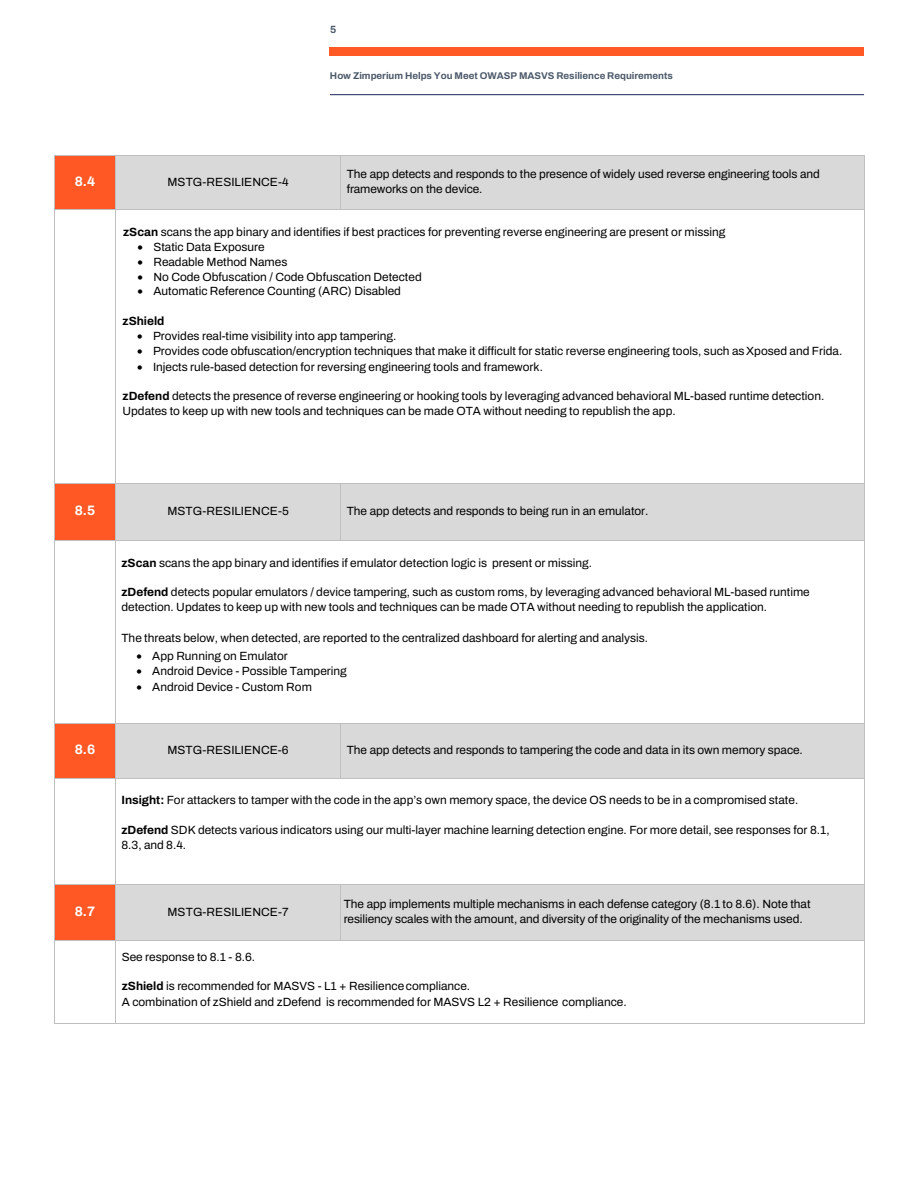
<style>
.page{position:relative;width:918px;height:1188px;background:#fff}
.page>*{position:absolute;margin:0;border:0;box-sizing:border-box;transform-origin:0 0}
.t1{font:700 13.65px "Archivo";color:#fff}
.t2{font:11.85px/15.5px "Archivo";color:#000}
.t3{font:700 11.85px "Archivo";color:#000}
.t4{font:700 10.5px "Archivo";color:#4c596a}
.t5{font:700 9.75px "Archivo";color:#4c596a}
.s1{font-weight:700}
</style>
<div class="page">
<hr style="left:330px;top:94px;width:534px;height:1px;background:#1c275b">
<div style="left:330px;top:48px;width:534px;height:7px;background:#ff5925"></div>
<div style="left:55px;top:156px;width:60px;height:53px;background:#ff5825"></div>
<div style="left:116px;top:156px;width:225px;height:53px;background:#d9d9d9"></div>
<div style="left:341px;top:156px;width:523px;height:53px;background:#d9d9d9"></div>
<hr style="left:55px;top:155px;width:60px;height:1px;background:#bfbfbf">
<hr style="left:116px;top:155px;width:225px;height:1px;background:#bfbfbf">
<hr style="left:341px;top:155px;width:523px;height:1px;background:#bfbfbf">
<hr style="left:54px;top:156px;width:1px;height:53px;background:#bfbfbf">
<hr style="left:115px;top:156px;width:1px;height:53px;background:#bfbfbf">
<hr style="left:341px;top:156px;width:1px;height:53px;background:#bfbfbf">
<hr style="left:864px;top:156px;width:1px;height:53px;background:#bfbfbf">
<hr style="left:55px;top:209px;width:60px;height:1px;background:#bfbfbf">
<hr style="left:116px;top:209px;width:225px;height:1px;background:#bfbfbf">
<hr style="left:341px;top:209px;width:523px;height:1px;background:#bfbfbf">
<hr style="left:54px;top:210px;width:1px;height:273px;background:#bfbfbf">
<hr style="left:115px;top:210px;width:1px;height:273px;background:#bfbfbf">
<hr style="left:864px;top:210px;width:1px;height:273px;background:#bfbfbf">
<div style="left:55px;top:484px;width:60px;height:56px;background:#ff5825"></div>
<div style="left:116px;top:484px;width:225px;height:56px;background:#d9d9d9"></div>
<div style="left:341px;top:484px;width:523px;height:56px;background:#d9d9d9"></div>
<hr style="left:55px;top:483px;width:60px;height:1px;background:#bfbfbf">
<hr style="left:116px;top:483px;width:225px;height:1px;background:#bfbfbf">
<hr style="left:341px;top:483px;width:523px;height:1px;background:#bfbfbf">
<hr style="left:54px;top:484px;width:1px;height:56px;background:#bfbfbf">
<hr style="left:115px;top:484px;width:1px;height:56px;background:#bfbfbf">
<hr style="left:341px;top:484px;width:1px;height:56px;background:#bfbfbf">
<hr style="left:864px;top:484px;width:1px;height:56px;background:#bfbfbf">
<hr style="left:55px;top:540px;width:60px;height:1px;background:#bfbfbf">
<hr style="left:116px;top:540px;width:225px;height:1px;background:#bfbfbf">
<hr style="left:341px;top:540px;width:523px;height:1px;background:#bfbfbf">
<hr style="left:54px;top:541px;width:1px;height:182px;background:#bfbfbf">
<hr style="left:115px;top:541px;width:1px;height:182px;background:#bfbfbf">
<hr style="left:864px;top:541px;width:1px;height:182px;background:#bfbfbf">
<div style="left:55px;top:724px;width:60px;height:54px;background:#ff5825"></div>
<div style="left:116px;top:724px;width:225px;height:54px;background:#d9d9d9"></div>
<div style="left:341px;top:724px;width:523px;height:54px;background:#d9d9d9"></div>
<hr style="left:55px;top:723px;width:60px;height:1px;background:#bfbfbf">
<hr style="left:116px;top:723px;width:225px;height:1px;background:#bfbfbf">
<hr style="left:341px;top:723px;width:523px;height:1px;background:#bfbfbf">
<hr style="left:54px;top:724px;width:1px;height:54px;background:#bfbfbf">
<hr style="left:115px;top:724px;width:1px;height:54px;background:#bfbfbf">
<hr style="left:341px;top:724px;width:1px;height:54px;background:#bfbfbf">
<hr style="left:864px;top:724px;width:1px;height:54px;background:#bfbfbf">
<hr style="left:55px;top:778px;width:60px;height:1px;background:#bfbfbf">
<hr style="left:116px;top:778px;width:225px;height:1px;background:#bfbfbf">
<hr style="left:341px;top:778px;width:523px;height:1px;background:#bfbfbf">
<hr style="left:54px;top:779px;width:1px;height:105px;background:#bfbfbf">
<hr style="left:115px;top:779px;width:1px;height:105px;background:#bfbfbf">
<hr style="left:864px;top:779px;width:1px;height:105px;background:#bfbfbf">
<div style="left:55px;top:885px;width:60px;height:55px;background:#ff5825"></div>
<div style="left:116px;top:885px;width:225px;height:55px;background:#d9d9d9"></div>
<div style="left:341px;top:885px;width:523px;height:55px;background:#d9d9d9"></div>
<hr style="left:55px;top:884px;width:60px;height:1px;background:#bfbfbf">
<hr style="left:116px;top:884px;width:225px;height:1px;background:#bfbfbf">
<hr style="left:341px;top:884px;width:523px;height:1px;background:#bfbfbf">
<hr style="left:54px;top:885px;width:1px;height:55px;background:#bfbfbf">
<hr style="left:115px;top:885px;width:1px;height:55px;background:#bfbfbf">
<hr style="left:341px;top:885px;width:1px;height:55px;background:#bfbfbf">
<hr style="left:864px;top:885px;width:1px;height:55px;background:#bfbfbf">
<hr style="left:55px;top:940px;width:60px;height:1px;background:#bfbfbf">
<hr style="left:116px;top:940px;width:225px;height:1px;background:#bfbfbf">
<hr style="left:341px;top:940px;width:523px;height:1px;background:#bfbfbf">
<hr style="left:54px;top:941px;width:1px;height:82px;background:#bfbfbf">
<hr style="left:115px;top:941px;width:1px;height:82px;background:#bfbfbf">
<hr style="left:864px;top:941px;width:1px;height:82px;background:#bfbfbf">
<hr style="left:55px;top:1023px;width:60px;height:1px;background:#bfbfbf">
<hr style="left:116px;top:1023px;width:225px;height:1px;background:#bfbfbf">
<hr style="left:341px;top:1023px;width:523px;height:1px;background:#bfbfbf">
<p class="t4" style="left:330px;top:22px;width:8px">5</p>
<p class="t5" style="left:330px;top:68px;width:344px">How Zimperium Helps You Meet OWASP MASVS Resilience Requirements</p>
<p class="t1" style="left:75px;top:174px;width:22px">8.4</p>
<p class="t2" style="left:167px;top:174px;width:123px">MSTG-RESILIENCE-4</p>
<p class="t2" style="left:347px;top:167px;width:475px">The app detects and responds to the presence of widely used reverse engineering tools and frameworks on the device.</p>
<p class="t2" style="left:123px;top:224px;width:604px"><span class="s1">zScan</span> scans the app binary and identifies if best practices for preventing reverse engineering are present or missing</p>
<p class="t2" style="left:138px;top:239px;width:129px">• Static Data Exposure</p>
<p class="t2" style="left:138px;top:254px;width:151px">• Readable Method Names</p>
<p class="t2" style="left:138px;top:269px;width:286px">• No Code Obfuscation / Code Obfuscation Detected</p>
<p class="t2" style="left:138px;top:284px;width:265px">• Automatic Reference Counting (ARC) Disabled</p>
<p class="t3" style="left:123px;top:312px;width:43px">zShield</p>
<p class="t2" style="left:137px;top:328px;width:261px">• Provides real-time visibility into app tampering.</p>
<p class="t2" style="left:137px;top:344px;width:707px">• Provides code obfuscation/encryption techniques that make it difficult for static reverse engineering tools, such asXposed and Frida.</p>
<p class="t2" style="left:137px;top:359px;width:407px">• Injects rule-based detection for reversing engineering tools and framework.</p>
<p class="t2" style="left:123px;top:388px;width:703px;line-height:15px"><span class="s1">zDefend</span> detects the presence of reverse engineering or hooking tools by leveraging advanced behavioral ML-based runtime detection.<br>Updates to keep up with new tools and techniques can be made OTA without needing to republish the app.</p>
<p class="t1" style="left:75px;top:503px;width:22px">8.5</p>
<p class="t2" style="left:167px;top:503px;width:123px">MSTG-RESILIENCE-5</p>
<p class="t2" style="left:347px;top:503px;width:303px">The app detects and responds to being run in an emulator.</p>
<p class="t2" style="left:121px;top:555px;width:472px"><span class="s1">zScan</span> scans the app binary and identifies if emulator detection logic is present or missing.</p>
<p class="t2" style="left:121px;top:584px;width:690px"><span class="s1">zDefend</span> detects popular emulators / device tampering, such as custom roms, by leveraging advanced behavioral ML-based runtime detection. Updates to keep up with new tools and techniques can be made OTA without needing to republish the application.</p>
<p class="t2" style="left:121px;top:630px;width:528px">The threats below, when detected, are reported to the centralized dashboard for alerting and analysis.</p>
<p class="t2" style="left:136px;top:648px;width:153px">• App Running on Emulator</p>
<p class="t2" style="left:136px;top:663px;width:212px">• Android Device - Possible Tampering</p>
<p class="t2" style="left:136px;top:679px;width:177px">• Android Device - Custom Rom</p>
<p class="t1" style="left:75px;top:742px;width:22px">8.6</p>
<p class="t2" style="left:167px;top:742px;width:123px">MSTG-RESILIENCE-6</p>
<p class="t2" style="left:347px;top:742px;width:458px">The app detects and responds to tampering the code and data in its own memory space.</p>
<p class="t2" style="left:121px;top:792px;width:678px"><span class="s1">Insight:</span> For attackers to tamper with the code in the app’s own memory space, the device OS needs to be in a compromised state.</p>
<p class="t2" style="left:121px;top:822px;width:710px"><span class="s1">zDefend</span> SDK detects various indicators using our multi-layer machine learning detection engine. For more detail, see responses for 8.1,<br>8.3, and 8.4.</p>
<p class="t1" style="left:75px;top:904px;width:22px">8.7</p>
<p class="t2" style="left:167px;top:904px;width:123px">MSTG-RESILIENCE-7</p>
<p class="t2" style="left:344px;top:897px;width:468px;line-height:14.7px">The app implements multiple mechanisms in each defense category (8.1 to 8.6). Note that resiliency scales with the amount, and diversity of the originality of the mechanisms used.</p>
<p class="t2" style="left:122px;top:949px;width:135px">See response to 8.1 - 8.6.</p>
<p class="t2" style="left:122px;top:978px;width:506px"><span class="s1">zShield</span> is recommended for MASVS - L1 + Resilience compliance.<br>A combination of zShield and zDefend is recommended for MASVS L2 + Resilience compliance.</p>
</div>
